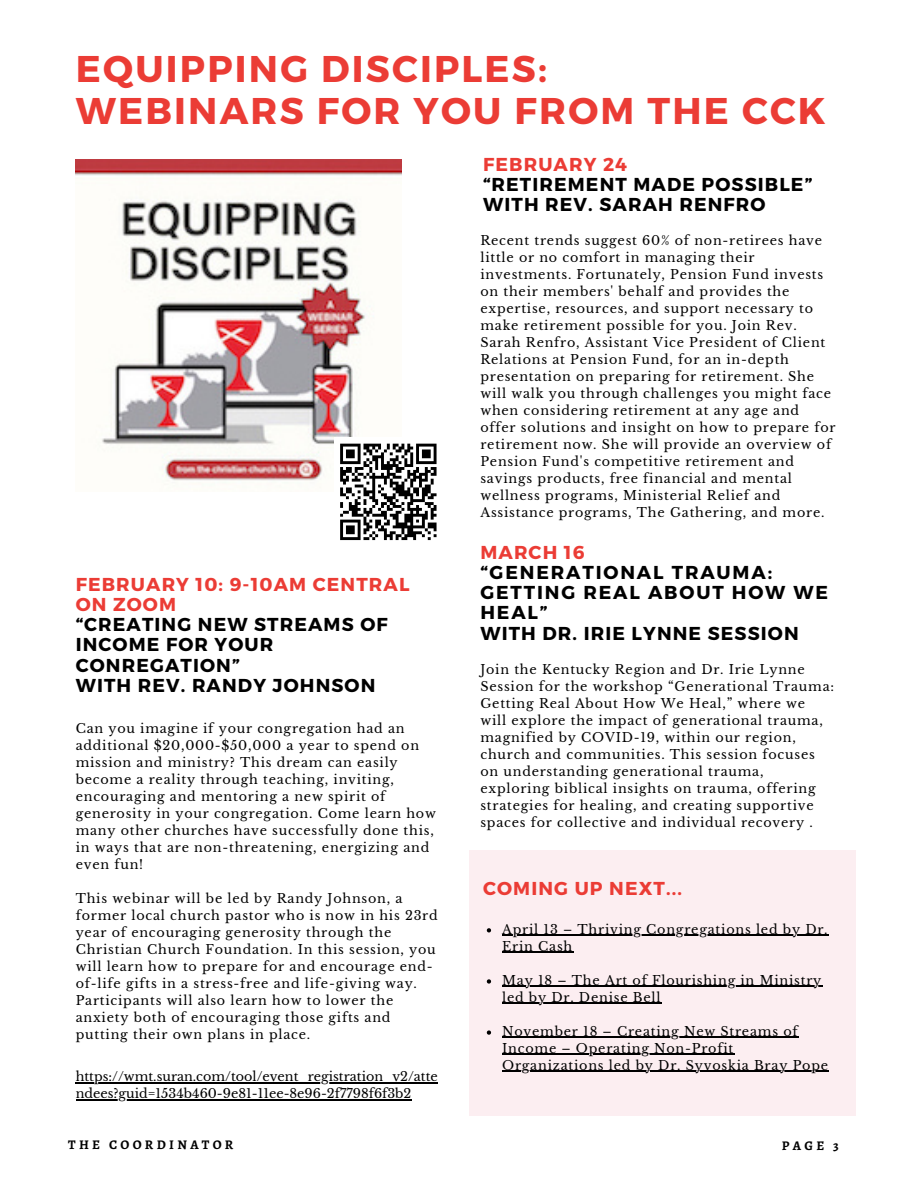
<style>
.page{position:relative;width:918px;height:1188px;background:#fff}
.page>*{position:absolute;margin:0;border:0;box-sizing:border-box;transform-origin:0 0}
.t1{font:700 37.2px/41.7px "Montserrat";letter-spacing:.06em;color:#eb3c35}
.t2{font:700 18.75px/20.2px "Montserrat";letter-spacing:.06em;color:#000}
.t3{font:700 18.75px/20.2px "Montserrat";letter-spacing:.1em;color:#000}
.t4{font:700 18.75px "Montserrat";letter-spacing:.06em;color:#eb3c35}
.t5{font:700 13.2px "Alegreya";letter-spacing:.25em;color:#000}
.t6{font:12.75px/17px "Libre Baskerville";letter-spacing:.06em;color:#000}
.t7{font:12.75px "Libre Baskerville";color:#000}
.s1{color:#eb3c35}
</style>
<div class="page">
<img style="left:76px;top:160px;width:326px;height:321px">
<div style="left:469px;top:851px;width:387px;height:265px;background:#fceef1"></div>
<svg style="left:487px;top:928px;width:4px;height:4px"></svg>
<hr style="left:502px;top:935px;width:326px;height:1px;background:#000">
<hr style="left:502px;top:952px;width:71px;height:1px;background:#000">
<svg style="left:487px;top:979px;width:4px;height:5px"></svg>
<hr style="left:502px;top:986px;width:320px;height:1px;background:#000">
<hr style="left:502px;top:1003px;width:159px;height:1px;background:#000">
<svg style="left:487px;top:1030px;width:4px;height:5px"></svg>
<hr style="left:502px;top:1037px;width:297px;height:1px;background:#000">
<hr style="left:502px;top:1054px;width:232px;height:1px;background:#000">
<hr style="left:502px;top:1071px;width:327px;height:1px;background:#000">
<hr style="left:76px;top:1082px;width:362px;height:1px;background:#000">
<hr style="left:76px;top:1099px;width:336px;height:1px;background:#000">
<div style="left:334px;top:438px;width:108px;height:108px;background:#fff"></div>
<svg style="left:340px;top:443px;width:97px;height:98px"></svg>
<h2 class="t1" style="left:76px;top:46px;width:752px">EQUIPPING DISCIPLES:<br>WEBINARS FOR YOU FROM THE CCK</h2>
<h3 class="t2" style="left:483px;top:153px;width:331px"><span class="s1">FEBRUARY 24<br></span>“RETIREMENT MADE POSSIBLE”<br>WITH REV. SARAH RENFRO</h3>
<p class="t2" style="left:76px;top:573px;width:335px"><span class="s1">FEBRUARY 10: 9-10AM CENTRAL<br>ON ZOOM<br></span>“CREATING NEW STREAMS OF<br>INCOME FOR YOUR<br>CONREGATION”<br>WITH REV. RANDY JOHNSON</p>
<h2 class="t6" style="left:76px;top:720px;width:362px">Can you imagine if your congregation had an additional $20,000-$50,000 a year to spend on mission and ministry? This dream can easily become a reality through teaching, inviting, encouraging and mentoring a new spirit of generosity in your congregation. Come learn how many other churches have successfully done this, in ways that are non-threatening, energizing and even fun!</h2>
<p class="t6" style="left:76px;top:890px;width:364px">This webinar will be led by Randy Johnson, a former local church pastor who is now in his 23rd year of encouraging generosity through the Christian Church Foundation. In this session, you will learn how to prepare for and encourage end&shy;of-life gifts in a stress-free and life-giving way.<br>Participants will also learn how to lower the anxiety both of encouraging those gifts and putting their own plans in place.</p>
<h2 class="t7" style="left:76px;top:1069px;width:364px">https://wmt.suran.com/tool/event_registration_v2/atte</h2>
<p class="t7" style="left:76px;top:1086px;width:337px">ndees?guid=1534b460-9e81-11ee-8e96-2f7798f6f3b2</p>
<p class="t6" style="left:480px;top:232px;width:357px">Recent trends suggest 60% of non-retirees have little or no comfort in managing their investments. Fortunately, Pension Fund invests on their members' behalf and provides the expertise, resources, and support necessary to make retirement possible for you. Join Rev.<br>Sarah Renfro, Assistant Vice President of Client Relations at Pension Fund, for an in-depth presentation on preparing for retirement. She will walk you through challenges you might face when considering retirement at any age and offer solutions and insight on how to prepare for retirement now. She will provide an overview of Pension Fund's competitive retirement and savings products, free financial and mental wellness programs, Ministerial Relief and Assistance programs, The Gathering, and more.</p>
<h2 class="t4" style="left:480px;top:540px;width:106px">MARCH 16</h2>
<h2 class="t3" style="left:480px;top:561px;width:349px">“GENERATIONAL TRAUMA:<br>GETTING REAL ABOUT HOW WE<br>HEAL”<br>WITH DR. IRIE LYNNE SESSION</h2>
<h3 class="t6" style="left:480px;top:661px;width:355px">Join the Kentucky Region and Dr. Irie Lynne Session for the workshop “Generational Trauma:<br>Getting Real About How We Heal,” where we<br>will explore the impact of generational trauma, magnified by COVID-19, within our region, church and communities. This session focuses on understanding generational trauma, exploring biblical insights on trauma, offering strategies for healing, and creating supportive spaces for collective and individual recovery .</h3>
<h2 class="t4" style="left:483px;top:876px;width:200px">COMING UP NEXT...</h2>
<p class="t6" style="left:502px;top:921px;width:327px">April 13 – Thriving Congregations led by Dr.<br>Erin Cash</p>
<p class="t6" style="left:502px;top:972px;width:321px">May 18 – The Art of Flourishing in Ministry</p>
<p class="t6" style="left:502px;top:989px;width:160px">led by Dr. Denise Bell</p>
<p class="t6" style="left:502px;top:1023px;width:297px">November 18 – Creating New Streams of</p>
<h2 class="t6" style="left:502px;top:1040px;width:233px">Income – Operating Non-Profit</h2>
<p class="t6" style="left:502px;top:1057px;width:328px">Organizations led by Dr. Syvoskia Bray Pope</p>
<p class="t5" style="left:68px;top:1136px;width:167px">THE COORDINATOR</p>
<p class="t5" style="left:782px;top:1137px;width:58px">PAGE 3</p>
</div>
